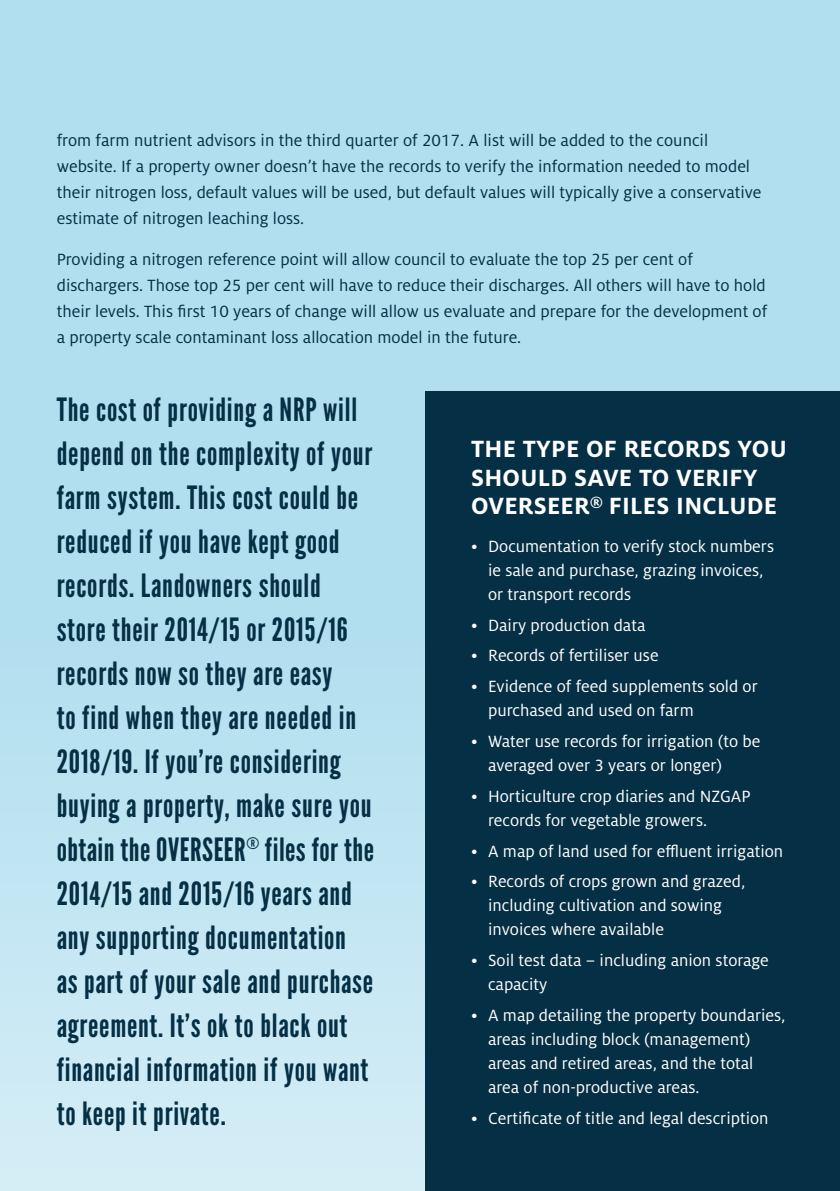
<style>
.page{position:relative;width:840px;height:1191px;background:#fff}
.page>*{position:absolute;margin:0;border:0;box-sizing:border-box;transform-origin:0 0}
.t1{font:32px/44px "League Gothic";letter-spacing:.025em;color:#052f45}
.t2{font:700 26px/28px "Milo Pro";letter-spacing:.01em;color:#fff}
.t3{font:18px/24px "Milo Pro";color:#fff}
.t4{font:18px/26px "Milo Pro";color:#052f45}
</style>
<div class="page">
<div style="left:0;top:0;width:839px;height:1191px;background:#b2dff0"></div>
<div style="left:0;top:635px;width:839px;height:556px;background:linear-gradient(to bottom,#b2dff0,#d5eef6)"></div>
<div style="left:425px;top:391px;width:414px;height:800px;background:#052f45"></div>
<p class="t4" style="left:57px;top:128px;width:706px">from farm nutrient advisors in the third quarter of 2017. A list will be added to the council website. If a property owner doesn’t have the records to verify the information needed to model their nitrogen loss, default values will be used, but default values will typically give a conservative estimate of nitrogen leaching loss.</p>
<p class="t4" style="left:57px;top:246px;width:711px">Providing a nitrogen reference point will allow council to evaluate the top 25 per cent of dischargers. Those top 25 per cent will have to reduce their discharges. All others will have to hold their levels. This first 10 years of change will allow us evaluate and prepare for the development of a property scale contaminant loss allocation model in the future.</p>
<p class="t1" style="left:57px;top:388px;width:318px">The cost of providing a NRP will depend on the complexity of your farm system. This cost could be reduced if you have kept good records. Landowners should store their 2014/15 or 2015/16 records now so they are easy<br>to find when they are needed in<br>2018/19. If you’re considering buying a property, make sure you obtain the OVERSEER<sup>®</sup> files for the<br>2014/15 and 2015/16 years and any supporting documentation as part of your sale and purchase agreement. It’s ok to black out financial information if you want to keep it private.</p>
<h2 class="t2" style="left:471px;top:435px;width:317px">THE TYPE OF RECORDS YOU<br>SHOULD SAVE TO VERIFY<br>OVERSEER<sup>®</sup> FILES INCLUDE</h2>
<p class="t3" style="left:488px;top:534px;width:287px;text-indent:-17px">• Documentation to verify stock numbers ie sale and purchase, grazing invoices, or transport records</p>
<p class="t3" style="left:471px;top:613px;width:176px">• Dairy production data</p>
<p class="t3" style="left:471px;top:644px;width:189px">• Records of fertiliser use</p>
<p class="t3" style="left:488px;top:674px;width:271px;text-indent:-17px">• Evidence of feed supplements sold or purchased and used on farm</p>
<p class="t3" style="left:488px;top:729px;width:274px;text-indent:-17px">• Water use records for irrigation (to be averaged over 3 years or longer)</p>
<p class="t3" style="left:488px;top:784px;width:264px;text-indent:-17px">• Horticulture crop diaries and NZGAP records for vegetable growers.</p>
<p class="t3" style="left:471px;top:839px;width:313px">• A map of land used for effluent irrigation</p>
<p class="t3" style="left:488px;top:870px;width:259px;text-indent:-17px">• Records of crops grown and grazed, including cultivation and sowing invoices where available</p>
<p class="t3" style="left:488px;top:948px;width:282px;text-indent:-17px">• Soil test data – including anion storage capacity</p>
<p class="t3" style="left:488px;top:1003px;width:299px;text-indent:-17px">• A map detailing the property boundaries, areas including block (management) areas and retired areas, and the total area of non-productive areas.</p>
<p class="t3" style="left:471px;top:1106px;width:299px">• Certificate of title and legal description</p>
</div>
